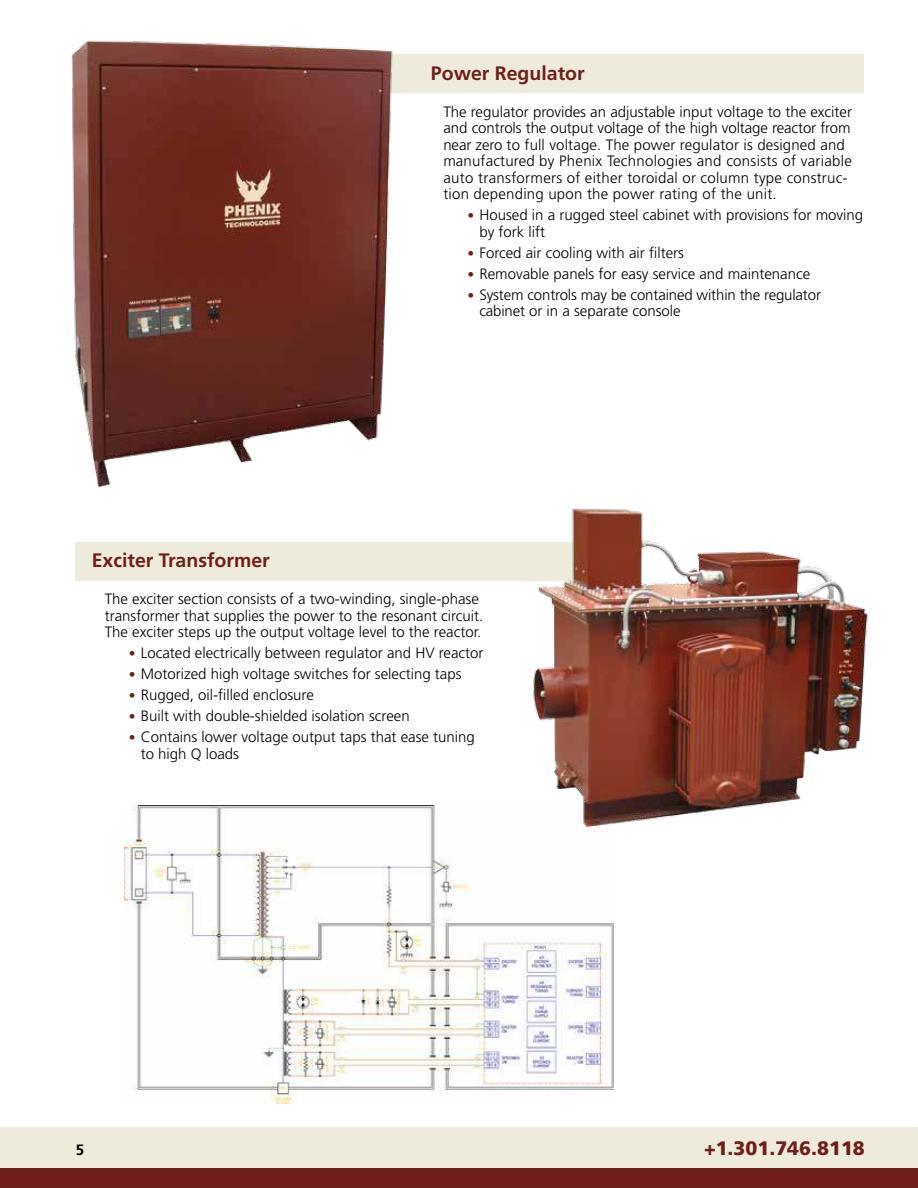
<style>
.page{position:relative;width:918px;height:1188px;background:#fff}
.page>*{position:absolute;margin:0;border:0;box-sizing:border-box;transform-origin:0 0}
.t1{font:700 19.5px "Frutiger";color:#6e1f1b}
.t2{font:900 19.5px "Frutiger";color:#6e1f1b}
.t3{font:300 15px/16.5px "Frutiger";color:#000}
.t4{font:700 15px "Frutiger";color:#000}
.s1{font-size:13.5px;color:#6e1f1b}
</style>
<div class="page">
<div style="left:379px;top:54px;width:485px;height:39px;background:#efebdc"></div>
<div style="left:0;top:1127px;width:918px;height:47px;background:#efebdc"></div>
<div style="left:0;top:1169px;width:918px;height:19px;background:#6e1f1b"></div>
<img style="left:71px;top:40px;width:322px;height:447px">
<img style="left:124px;top:805px;width:489px;height:298px">
<div style="left:76px;top:542px;width:500px;height:38px;background:#efebdc"></div>
<img style="left:513px;top:508px;width:355px;height:331px">
<h1 class="t1" style="left:431px;top:65px;width:155px">Power Regulator</h1>
<h1 class="t1" style="left:92px;top:553px;width:180px">Exciter Transformer</h1>
<p class="t3" style="left:443px;top:104px;width:410px">The regulator provides an adjustable input voltage to the exciter and controls the output voltage of the high voltage reactor from near zero to full voltage. The power regulator is designed and manufactured by Phenix Technologies and consists of variable auto transformers of either toroidal or column type construc&shy;tion depending upon the power rating of the unit.</p>
<p class="t3" style="left:479px;top:208px;width:385px;text-indent:-12px"><span class="s1">•</span> Housed in a rugged steel cabinet with provisions for moving by fork lift</p>
<p class="t3" style="left:467px;top:245px;width:218px"><span class="s1">•</span> Forced air cooling with air filters</p>
<p class="t3" style="left:467px;top:266px;width:344px"><span class="s1">•</span> Removable panels for easy service and maintenance</p>
<p class="t3" style="left:479px;top:287px;width:343px;text-indent:-12px"><span class="s1">•</span> System controls may be contained within the regulator cabinet or in a separate console</p>
<p class="t3" style="left:105px;top:592px;width:380px">The exciter section consists of a two-winding, single-phase transformer that supplies the power to the resonant circuit.<br>The exciter steps up the output voltage level to the reactor.</p>
<p class="t3" style="left:129px;top:646px;width:356px"><span class="s1">•</span> Located electrically between regulator and HV reactor</p>
<p class="t3" style="left:129px;top:667px;width:334px"><span class="s1">•</span> Motorized high voltage switches for selecting taps</p>
<p class="t3" style="left:129px;top:688px;width:187px"><span class="s1">•</span> Rugged, oil-filled enclosure</p>
<p class="t3" style="left:129px;top:709px;width:282px"><span class="s1">•</span> Built with double-shielded isolation screen</p>
<p class="t3" style="left:141px;top:730px;width:336px;text-indent:-12px"><span class="s1">•</span> Contains lower voltage output taps that ease tuning to high Q loads</p>
<p class="t4" style="left:76px;top:1143px;width:10px">5</p>
<h1 class="t2" style="left:704px;top:1140px;width:162px">+1.301.746.8118</h1>
</div>
